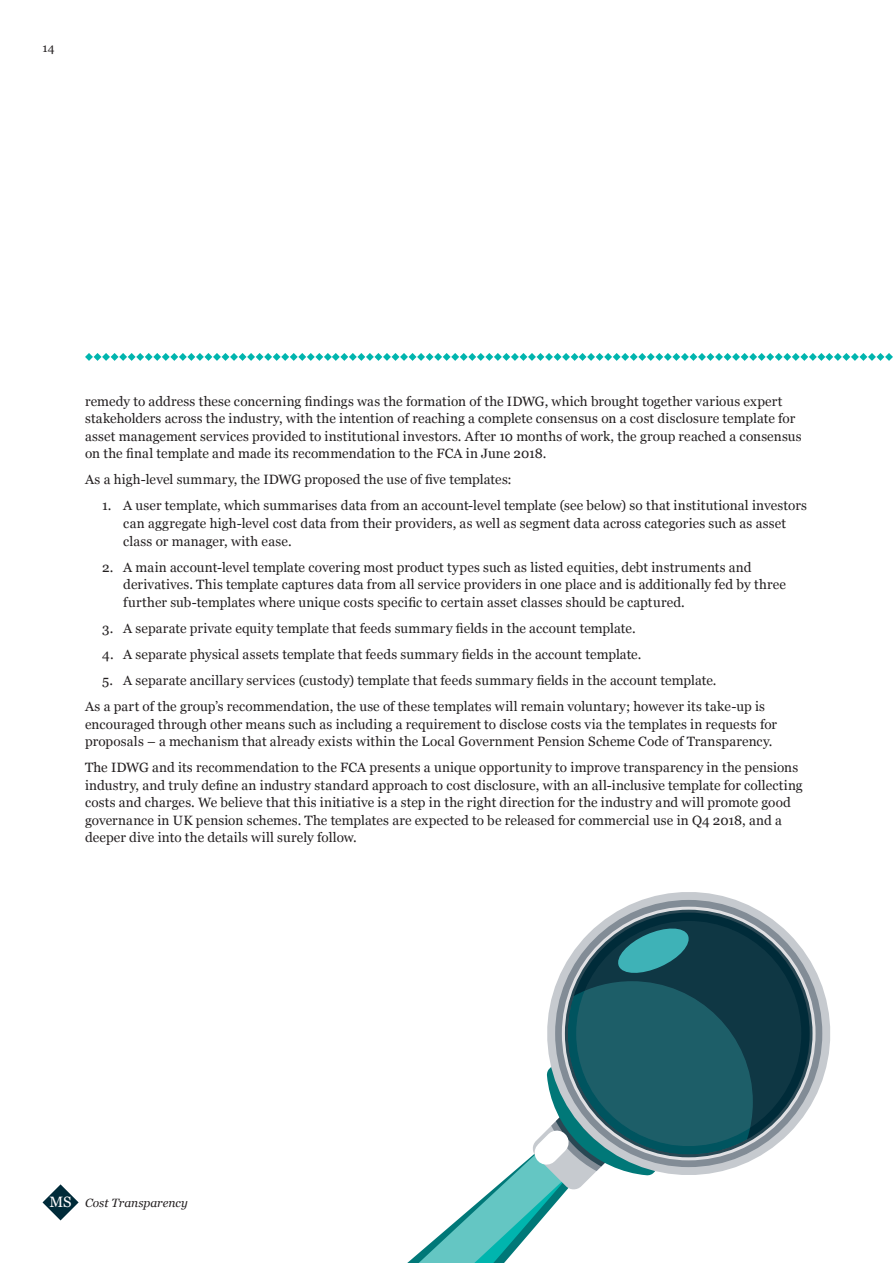
<style>
.page{position:relative;width:893px;height:1263px;background:#fff}
.page>*{position:absolute;margin:0;border:0;box-sizing:border-box;transform-origin:0 0}
.Body{font:13.5px/17.5px "Georgia";letter-spacing:.01em;color:#231f20}
.t1{font:italic 12px "Georgia";color:#231f20}
.t2{font:12px "Georgia";color:#231f20}
.s1{font-style:normal;font-size:15px;color:#fff}
</style>
<div class="page">
<svg style="left:85px;top:353px;width:808px;height:8px"></svg>
<svg style="left:557px;top:892px;width:273px;height:268px"></svg>
<div style="left:555px;top:900px;width:267px;height:267px;background:#828c96;border-radius:50%"></div>
<svg style="left:562px;top:907px;width:253px;height:253px;background:#88979e"></svg>
<div style="left:568px;top:912px;width:242px;height:242px;background:#002b39;border-radius:50%"></div>
<div style="left:576px;top:921px;width:225px;height:225px;background:#0f3744;border-radius:50%"></div>
<svg style="left:407px;top:981px;width:346px;height:282px"></svg>
<svg style="left:618px;top:928px;width:71px;height:45px"></svg>
<svg style="left:43px;top:1184px;width:36px;height:36px"></svg>
<p class="t2" style="left:43px;top:41px;width:13px">14</p>
<p class="Body" style="left:85px;top:392px;width:718px">remedy to address these concerning findings was the formation of the IDWG, which brought together various expert stakeholders across the industry, with the intention of reaching a complete consensus on a cost disclosure template for asset management services provided to institutional investors. After 10 months of work, the group reached a consensus on the final template and made its recommendation to the FCA in June 2018.</p>
<p class="Body" style="left:85px;top:471px;width:428px">As a high-level summary, the IDWG proposed the use of five templates:</p>
<p class="Body" style="left:123px;top:497px;width:685px;text-indent:-21px">1. A user template, which summarises data from an account-level template (see below) so that institutional investors can aggregate high-level cost data from their providers, as well as segment data across categories such as asset class or manager, with ease.</p>
<p class="Body" style="left:123px;top:558px;width:664px;text-indent:-21px">2. A main account-level template covering most product types such as listed equities, debt instruments and derivatives. This template captures data from all service providers in one place and is additionally fed by three further sub-templates where unique costs specific to certain asset classes should be captured.</p>
<p class="Body" style="left:102px;top:619px;width:535px">3. A separate private equity template that feeds summary fields in the account template.</p>
<p class="Body" style="left:102px;top:645px;width:541px">4. A separate physical assets template that feeds summary fields in the account template.</p>
<p class="Body" style="left:102px;top:671px;width:616px">5. A separate ancillary services (custody) template that feeds summary fields in the account template.</p>
<p class="Body" style="left:85px;top:697px;width:694px">As a part of the group’s recommendation, the use of these templates will remain voluntary; however its take-up is encouraged through other means such as including a requirement to disclose costs via the templates in requests for proposals – a mechanism that already exists within the Local Government Pension Scheme Code of Transparency.</p>
<p class="Body" style="left:85px;top:759px;width:719px">The IDWG and its recommendation to the FCA presents a unique opportunity to improve transparency in the pensions industry, and truly define an industry standard approach to cost disclosure, with an all-inclusive template for collecting costs and charges. We believe that this initiative is a step in the right direction for the industry and will promote good governance in UK pension schemes. The templates are expected to be released for commercial use in Q4 2018, and a deeper dive into the details will surely follow.</p>
<p class="t1" style="left:49px;top:1196px;width:140px"><span class="s1">MS</span> Cost Transparency</p>
</div>
